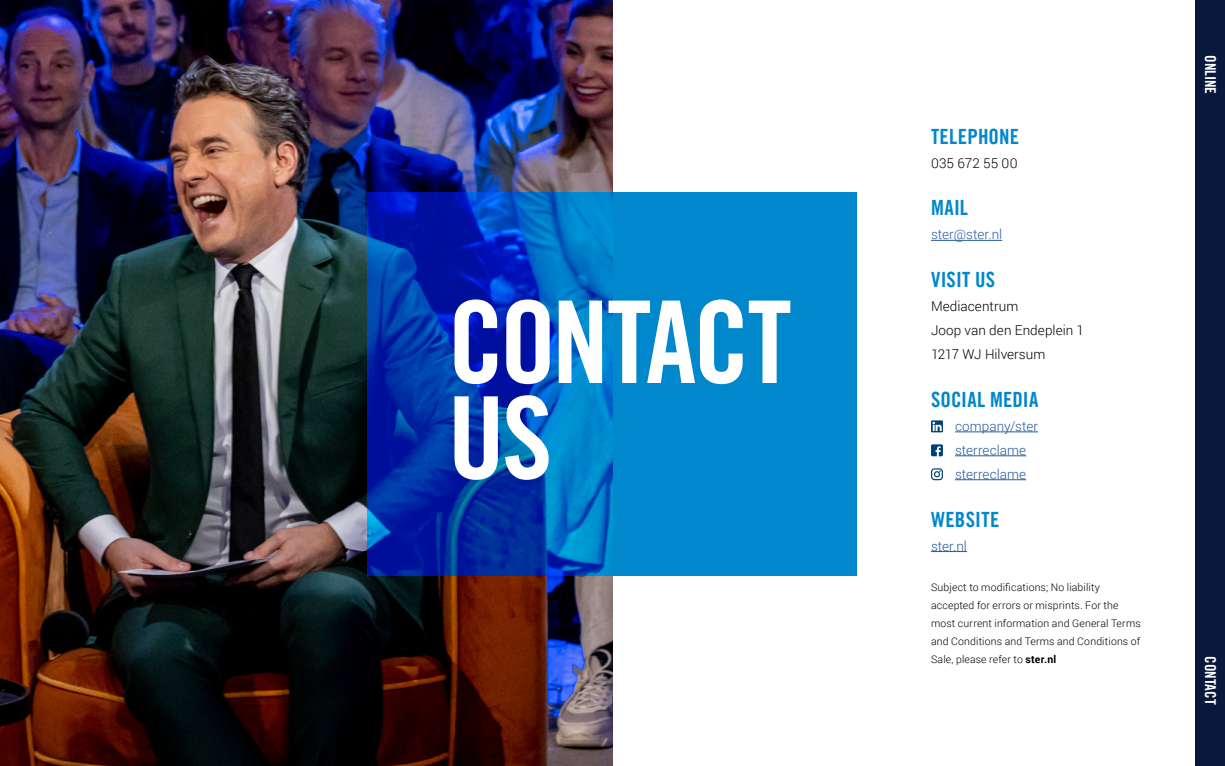
<style>
.page{position:relative;width:1225px;height:766px;background:#fff}
.page>*{position:absolute;margin:0;border:0;box-sizing:border-box;transform-origin:0 0}
.t1{font:114px/95.7px "Trade Gothic LT Com Bd Cn 20";letter-spacing:-.03em;color:#fff}
.t2{font:21px "Trade Gothic LT Com Bd Cn 20";letter-spacing:.01em;color:#0087cc}
.t3{font:15px "Trade Gothic LT Com Bd Cn 20";color:#fff}
.t4{font:300 13.5px/23.9px "Roboto";letter-spacing:.005em;color:#000}
.t5{font:300 13.5px/23.9px "Roboto";letter-spacing:.005em;color:#275b9b}
.t6{font:300 10.5px/18px "Roboto";letter-spacing:.015em;color:#000}
.s1{font-weight:700}
</style>
<div class="page">
<img style="left:0;top:0;width:612px;height:765px">
<svg style="left:367px;top:192px;width:490px;height:383px;background:#0064bf"></svg>
<div style="left:1195px;top:0;width:30px;height:765px;background:#0b183d"></div>
<hr style="left:931px;top:240px;width:71px;height:1px;background:#275b9b">
<hr style="left:955px;top:431px;width:83px;height:1px;background:#275b9b">
<hr style="left:955px;top:455px;width:71px;height:1px;background:#275b9b">
<hr style="left:955px;top:479px;width:71px;height:1px;background:#275b9b">
<hr style="left:931px;top:551px;width:36px;height:1px;background:#275b9b">
<svg style="left:931px;top:420px;width:12px;height:12px"></svg>
<svg style="left:931px;top:444px;width:12px;height:12px"></svg>
<svg style="left:931px;top:468px;width:12px;height:12px"></svg>
<h1 class="t1" style="left:448px;top:293px;width:345px">CONTACT<br>US</h1>
<h2 class="t2" style="left:931px;top:123px;width:90px">TELEPHONE</h2>
<p class="t4" style="left:931px;top:150px;width:88px">035 672 55 00</p>
<h2 class="t2" style="left:931px;top:195px;width:38px">MAIL</h2>
<p class="t5" style="left:931px;top:222px;width:73px">ster@ster.nl</p>
<h2 class="t2" style="left:931px;top:267px;width:66px">VISIT US</h2>
<p class="t4" style="left:931px;top:294px;width:155px">Mediacentrum<br>Joop van den Endeplein 1<br>1217 WJ Hilversum</p>
<h2 class="t2" style="left:931px;top:386px;width:109px">SOCIAL MEDIA</h2>
<p class="t5" style="left:955px;top:413px;width:84px">company/ster sterreclame sterreclame</p>
<h2 class="t2" style="left:931px;top:506px;width:70px">WEBSITE</h2>
<p class="t5" style="left:931px;top:533px;width:38px">ster.nl</p>
<p class="t6" style="left:931px;top:578px;width:211px">Subject to modifications; No liability accepted for errors or misprints. For the most current information and General Terms and Conditions and Terms and Conditions of Sale, please refer to <span class="s1">ster.nl</span></p>
<h3 class="t3" style="left:1219px;top:55px;width:41px;rotate:90deg">ONLINE</h3>
<h3 class="t3" style="left:1219px;top:656px;width:50px;rotate:90deg">CONTACT</h3>
</div>
